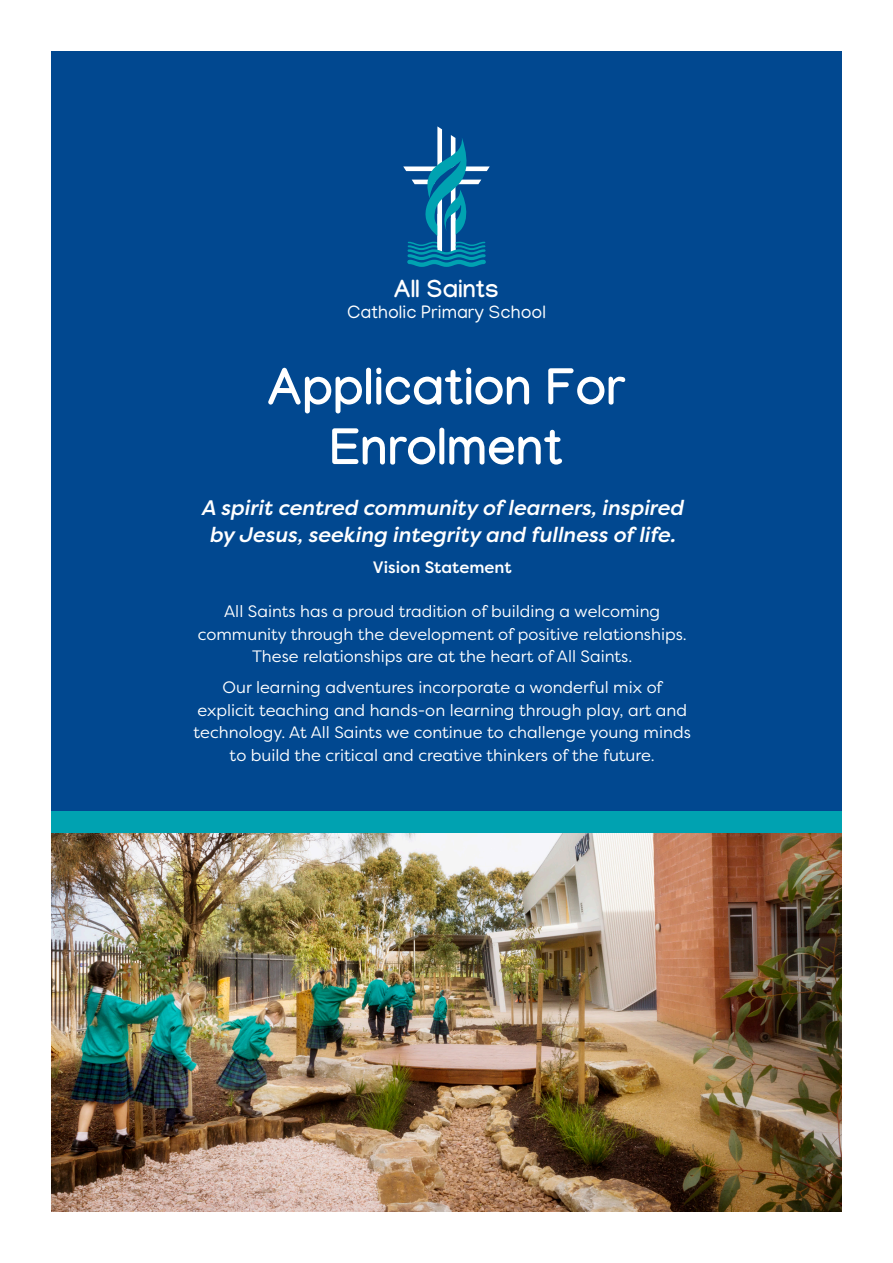
<style>
.page{position:relative;width:893px;height:1263px;background:#fff}
.page>*{position:absolute;margin:0;border:0;box-sizing:border-box;transform-origin:0 0}
.Body{font:700 51px/60px "Manjari";letter-spacing:.01em;color:#fff;text-align:center}
.t1{font:700 24.45px "Manjari";color:#fff}
.Body-2{font:italic 500 21px/27px "Filson Pro";color:#fff;text-align:center}
.t2{font:18.6px "Manjari";color:#fff}
.Body-3{font:16.5px/22.5px "Filson Pro";color:#fff;text-align:center}
.Body-4{font:500 16.5px "Filson Pro";color:#fff}
</style>
<div class="page">
<div style="left:51px;top:51px;width:791px;height:761px;background:#014890"></div>
<img style="left:51px;top:833px;width:791px;height:379px">
<svg style="left:403px;top:126px;width:87px;height:141px"></svg>
<div style="left:51px;top:812px;width:791px;height:21px;background:#00a2b1"></div>
<p class="t1" style="left:394px;top:275px;width:107px">All Saints</p>
<p class="t2" style="left:347px;top:300px;width:200px">Catholic Primary School</p>
<p class="Body" style="left:267px;top:356px;width:360px">Application For<br>Enrolment</p>
<p class="Body-2" style="left:201px;top:494px;width:488px">A spiritcentred community of learners,inspired by Jesus,seeking integrity and fullness of life.</p>
<p class="Body-4" style="left:373px;top:556px;width:140px">Vision Statement</p>
<p class="Body-3" style="left:198px;top:600px;width:490px">All Saints has a proud tradition of building a welcoming community through the development of positive relationships.<br>These relationships are at the heart of All Saints.</p>
<p class="Body-3" style="left:194px;top:676px;width:499px">Our learning adventures incorporate a wonderful mix of explicit teaching and hands-on learning through play, art and technology. At All Saints we continue to challenge young minds to build the critical and creative thinkers of the future.</p>
</div>
